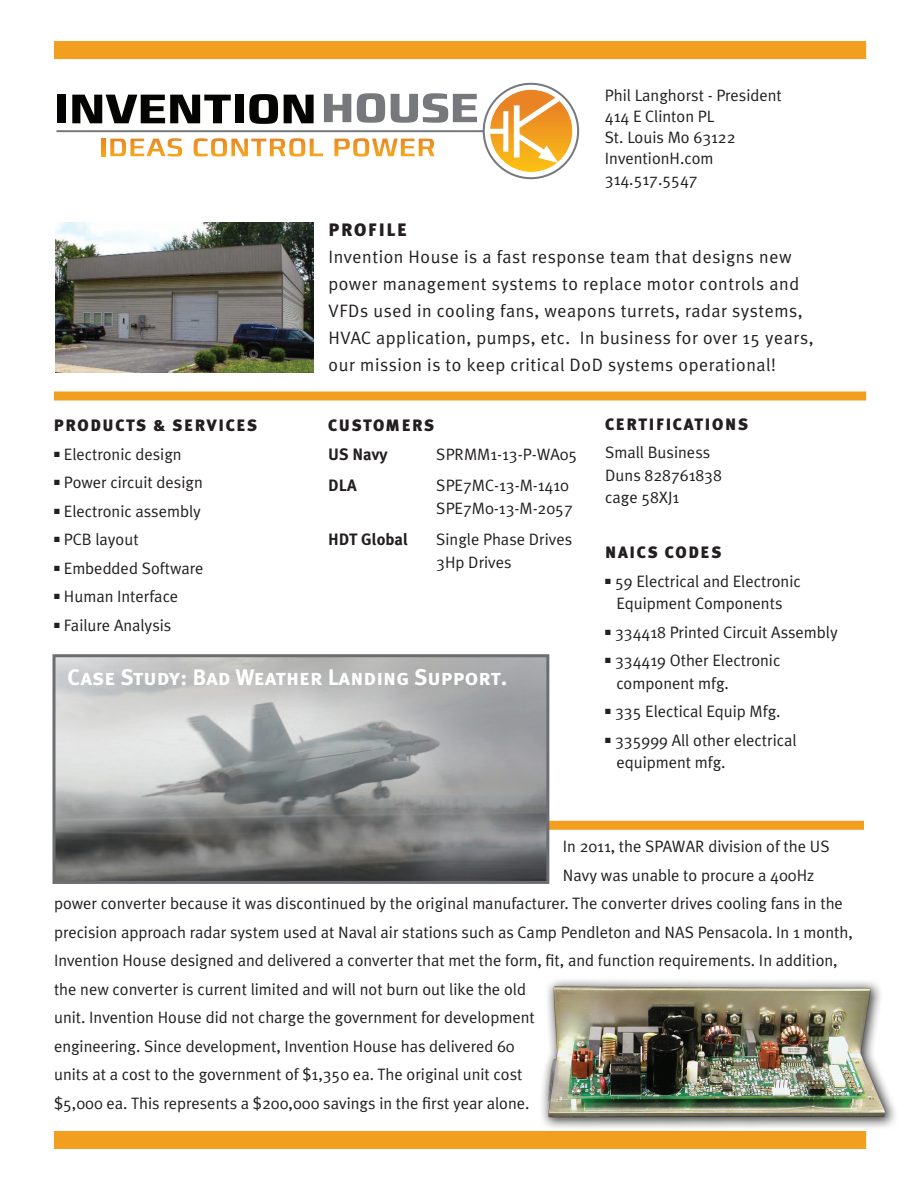
<style>
.page{position:relative;width:918px;height:1188px;background:#fff}
.page>*{position:absolute;margin:0;border:0;box-sizing:border-box;transform-origin:0 0}
.t1{font:22.5px "Meta Plus Bold Caps";color:#fff}
.t2{font:18px/27px "Meta Plus Normal";letter-spacing:.03em;color:#231f20}
.t3{font:900 18px "Meta Plus";letter-spacing:.1em;color:#231f20}
.t4{font:16.5px/22.5px "Meta Plus Normal";color:#231f20}
.t5{font:900 16.5px "Meta Plus";letter-spacing:.1em;color:#231f20}
.t6{font:700 16.5px "Meta Plus";color:#231f20}
</style>
<div class="page">
<div style="left:54px;top:41px;width:812px;height:18px;background:#f29e1e"></div>
<div style="left:54px;top:1131px;width:812px;height:18px;background:#f29e1e"></div>
<div style="left:54px;top:392px;width:812px;height:8px;background:#f29e1e"></div>
<div style="left:548px;top:821px;width:316px;height:9px;background:#f29e1e"></div>
<svg style="left:102px;top:139px;width:4px;height:17px"></svg>
<svg style="left:110px;top:138px;width:72px;height:19px"></svg>
<svg style="left:194px;top:138px;width:129px;height:19px"></svg>
<svg style="left:334px;top:138px;width:101px;height:19px"></svg>
<div style="left:57px;top:95px;width:9px;height:28px;background:#040503"></div>
<svg style="left:72px;top:95px;width:159px;height:28px"></svg>
<div style="left:235px;top:95px;width:9px;height:28px;background:#040503"></div>
<svg style="left:249px;top:94px;width:29px;height:30px"></svg>
<svg style="left:284px;top:95px;width:30px;height:28px"></svg>
<svg style="left:324px;top:94px;width:27px;height:28px"></svg>
<svg style="left:357px;top:93px;width:28px;height:30px"></svg>
<svg style="left:391px;top:93px;width:86px;height:30px"></svg>
<svg style="left:485px;top:85px;width:92px;height:92px"></svg>
<div style="left:483px;top:83px;width:96px;height:96px;border:2px solid #77787c;border-radius:50%"></div>
<hr style="left:56px;top:130px;width:427px;height:2px;background:#77787c">
<img style="left:56px;top:658px;width:489px;height:222px">
<div style="left:52px;top:654px;width:497px;height:230px;border:3px solid #6c6d70"></div>
<img style="left:55px;top:222px;width:258px;height:150px">
<img style="left:542px;top:980px;width:353px;height:160px">
<p class="t4" style="left:605px;top:85px;width:179px;line-height:21px">Phil Langhorst - President<br>414 E Clinton PL<br>St. Louis Mo 63122<br>InventionH.com<br>314.517.5547</p>
<p class="t3" style="left:329px;top:219px;width:80px">PROFILE</p>
<p class="t2" style="left:329px;top:243px;width:486px">Invention House is a fast response team that designs new power management systems to replace motor controls and VFDs used in cooling fans, weapons turrets, radar systems, HVAC application, pumps, etc. In business for over 15 years, our mission is to keep critical DoD systems operational!</p>
<p class="t5" style="left:54px;top:416px;width:205px">PRODUCTS &amp; SERVICES</p>
<p class="t4" style="left:54px;top:443px;width:129px">■ Electronic design</p>
<p class="t4" style="left:54px;top:471px;width:150px">■ Power circuit design</p>
<p class="t4" style="left:54px;top:500px;width:148px">■ Electronic assembly</p>
<p class="t4" style="left:54px;top:528px;width:86px">■ PCB layout</p>
<p class="t4" style="left:54px;top:557px;width:151px">■ Embedded Software</p>
<p class="t4" style="left:54px;top:585px;width:126px">■ Human Interface</p>
<p class="t4" style="left:54px;top:614px;width:119px">■ Failure Analysis</p>
<p class="t5" style="left:328px;top:416px;width:108px">CUSTOMERS</p>
<p class="t6" style="left:328px;top:445px;width:61px">US Navy</p>
<p class="t4" style="left:436px;top:443px;width:143px">SPRMM1-13-P-WA05</p>
<p class="t6" style="left:328px;top:476px;width:30px">DLA</p>
<p class="t4" style="left:436px;top:474px;width:138px">SPE7MC-13-M-1410<br>SPE7M0-13-M-2057</p>
<p class="t6" style="left:328px;top:530px;width:81px">HDT Global</p>
<p class="t4" style="left:436px;top:528px;width:138px">Single Phase Drives<br>3Hp Drives</p>
<h1 class="t1" style="left:68px;top:664px;width:441px">Case Study: Bad Weather Landing Support.</h1>
<p class="t5" style="left:605px;top:414px;width:144px">CERTIFICATIONS</p>
<p class="t4" style="left:605px;top:441px;width:118px">Small Business<br>Duns 828761838 cage 58XJ1</p>
<p class="t5" style="left:605px;top:543px;width:118px">NAICS CODES</p>
<p class="t4" style="left:605px;top:570px;width:197px;text-align:center">■ 59 Electrical and Electronic<br>Equipment Components</p>
<p class="t4" style="left:605px;top:621px;width:234px">■ 334418 Printed Circuit Assembly</p>
<p class="t4" style="left:616px;top:649px;width:166px;text-indent:-11px">■ 334419 Other Electronic component mfg.</p>
<p class="t4" style="left:605px;top:700px;width:177px">■ 335 Electical Equip Mfg.</p>
<p class="t4" style="left:616px;top:729px;width:182px;text-indent:-11px">■ 335999 All other electrical equipment mfg.</p>
<p class="t4" style="left:563px;top:835px;width:268px">In 2011, the SPAWAR division of the US</p>
<p class="t4" style="left:563px;top:863px;width:253px">Navy was unable to procure a 400Hz</p>
<p class="t4" style="left:54px;top:892px;width:790px">power converter because it was discontinued by the original manufacturer. The converter drives cooling fans in the</p>
<p class="t4" style="left:54px;top:920px;width:800px">precision approach radar system used at Naval air stations such as Camp Pendleton and NAS Pensacola. In 1 month,</p>
<p class="t4" style="left:54px;top:949px;width:785px">Invention House designed and delivered a converter that met the form, fit, and function requirements. In addition,</p>
<p class="t4" style="left:54px;top:977px;width:474px">the new converter is current limited and will not burn out like the old</p>
<p class="t4" style="left:54px;top:1006px;width:482px">unit. Invention House did not charge the government for development</p>
<p class="t4" style="left:54px;top:1034px;width:462px">engineering. Since development, Invention House has delivered 60</p>
<p class="t4" style="left:54px;top:1063px;width:470px">units at a cost to the government of $1,350 ea. The original unit cost</p>
<p class="t4" style="left:54px;top:1091px;width:477px">$5,000 ea. This represents a $200,000 savings in the first year alone.</p>
</div>
